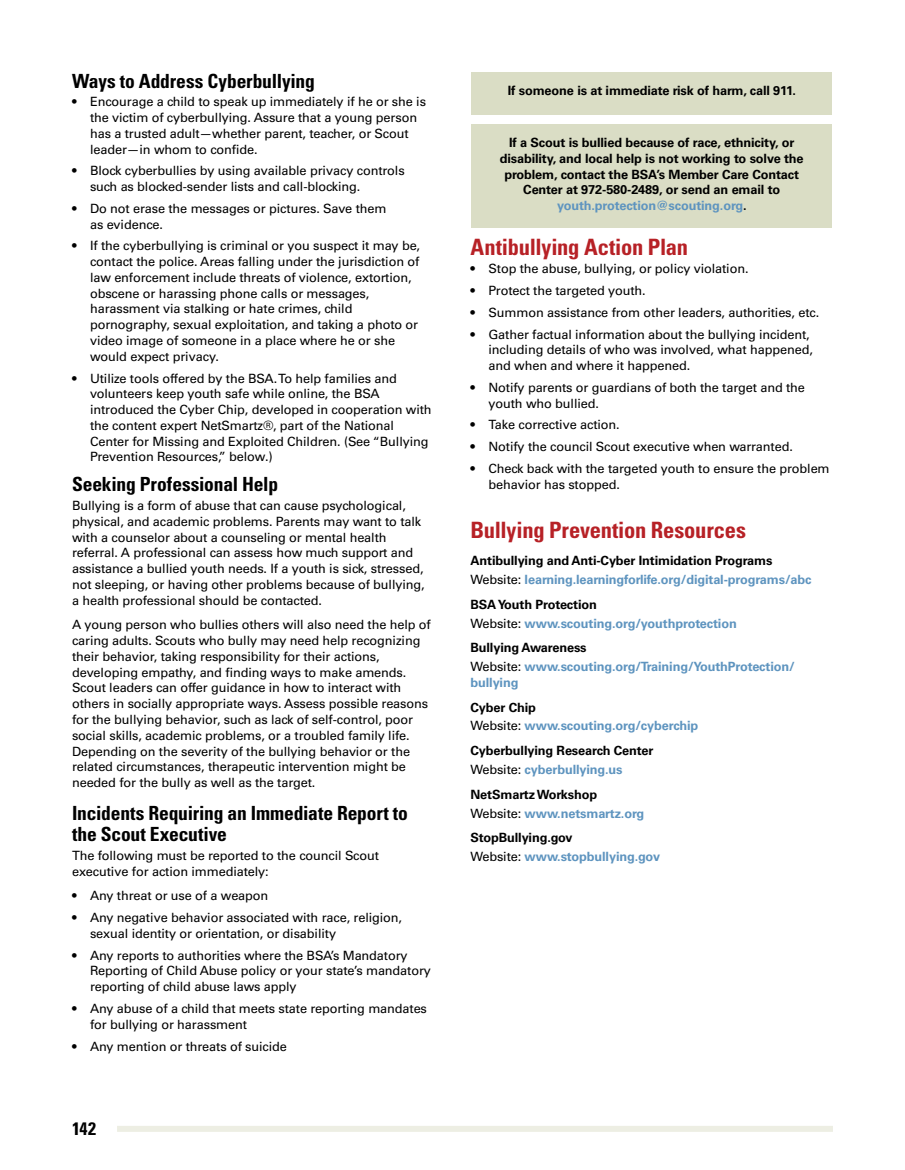
<style>
.page{position:relative;width:905px;height:1170px;background:#fff}
.page>*{position:absolute;margin:0;border:0;box-sizing:border-box;transform-origin:0 0}
.t1{font:700 condensed 22.5px "Univers";letter-spacing:-.01em;color:#b72126}
.t2{font:700 condensed 19.5px/21px "Univers";letter-spacing:-.01em;color:#000}
.t3{font:700 condensed 18px "Univers";color:#000}
.t4{font:12.75px/15.8px "Univers";letter-spacing:-.01em;color:#000}
.t5{font:700 12.75px/15.8px "Univers";letter-spacing:-.01em;color:#000}
.t6{font:700 12.75px/18.8px "Univers";letter-spacing:-.01em;color:#5e94bf}
.s1{color:#5e94bf}
.s2{color:#000}
.s3{font-weight:400;color:#000}
.s4{font-weight:400}
</style>
<div class="page">
<div style="left:117px;top:1125px;width:715px;height:6px;background:#edeee3"></div>
<div style="left:471px;top:72px;width:361px;height:43px;background:#daddc5"></div>
<div style="left:471px;top:124px;width:361px;height:104px;background:#daddc5"></div>
<h2 class="t2" style="left:72px;top:70px;width:244px">Ways to Address Cyberbullying</h2>
<p class="t4" style="left:90px;top:94px;width:337px;text-indent:-18px">• Encourage a child to speak up immediately if he or she is the victim of cyberbullying. Assure that a young person has a trusted adult—whether parent, teacher, or Scout leader—in whom to confide.</p>
<p class="t4" style="left:90px;top:163px;width:316px;text-indent:-18px">• Block cyberbullies by using available privacy controls such as blocked-sender lists and call-blocking.</p>
<p class="t4" style="left:90px;top:200px;width:298px;text-indent:-18px">• Do not erase the messages or pictures. Save them as evidence.</p>
<p class="t4" style="left:90px;top:238px;width:331px;text-indent:-18px">• If the cyberbullying is criminal or you suspect it may be, contact the police. Areas falling under the jurisdiction of law enforcement include threats of violence, extortion, obscene or harassing phone calls or messages, harassment via stalking or hate crimes, child pornography, sexual exploitation, and taking a photo or video image of someone in a place where he or she would expect privacy.</p>
<p class="t4" style="left:90px;top:370px;width:343px;text-indent:-18px">• Utilize tools offered by the BSA. To help families and volunteers keep youth safe while online, the BSA introduced the Cyber Chip, developed in cooperation with the content expert NetSmartz®, part of the National Center for Missing and Exploited Children. (See “Bullying Prevention Resources,” below.)</p>
<h2 class="t2" style="left:72px;top:473px;width:207px">Seeking Professional Help</h2>
<p class="t4" style="left:72px;top:497px;width:354px">Bullying is a form of abuse that can cause psychological, physical, and academic problems. Parents may want to talk with a counselor about a counseling or mental health referral. A professional can assess how much support and assistance a bullied youth needs. If a youth is sick, stressed, not sleeping, or having other problems because of bullying, a health professional should be contacted.</p>
<p class="t4" style="left:72px;top:617px;width:360px">A young person who bullies others will also need the help of caring adults. Scouts who bully may need help recognizing their behavior, taking responsibility for their actions, developing empathy, and finding ways to make amends.<br>Scout leaders can offer guidance in how to interact with others in socially appropriate ways. Assess possible reasons for the bullying behavior, such as lack of self-control, poor social skills, academic problems, or a troubled family life.<br>Depending on the severity of the bullying behavior or the related circumstances, therapeutic intervention might be needed for the bully as well as the target.</p>
<h2 class="t2" style="left:72px;top:802px;width:337px">Incidents Requiring an Immediate Report to the Scout Executive</h2>
<p class="t4" style="left:72px;top:847px;width:308px">The following must be reported to the council Scout executive for action immediately:</p>
<p class="t4" style="left:72px;top:887px;width:198px">• Any threat or use of a weapon</p>
<p class="t4" style="left:90px;top:909px;width:313px;text-indent:-18px">• Any negative behavior associated with race, religion, sexual identity or orientation, or disability</p>
<p class="t4" style="left:90px;top:947px;width:342px;text-indent:-18px">• Any reports to authorities where the BSA’s Mandatory<br>Reporting of Child Abuse policy or your state’s mandatory reporting of child abuse laws apply</p>
<p class="t4" style="left:90px;top:1000px;width:338px;text-indent:-18px">• Any abuse of a child that meets state reporting mandates for bullying or harassment</p>
<p class="t4" style="left:72px;top:1037px;width:216px">• Any mention or threats of suicide</p>
<h3 class="t3" style="left:72px;top:1117px;width:26px">142</h3>
<p class="t5" style="left:508px;top:83px;width:289px">If someone is at immediate risk of harm, call 911.</p>
<p class="t5" style="left:499px;top:135px;width:305px;text-align:center">If a Scout is bullied because of race, ethnicity, or disability, and local help is not working to solve the problem, contact the BSA’s Member Care Contact Center at 972-580-2489, or send an email to <span class="s1">youth.protection@scouting.org</span>.</p>
<h1 class="t1" style="left:470px;top:233px;width:219px">Antibullying Action Plan</h1>
<p class="t4" style="left:470px;top:261px;width:279px">• Stop the abuse, bullying, or policy violation.</p>
<p class="t4" style="left:470px;top:283px;width:177px">• Protect the targeted youth.</p>
<p class="t4" style="left:470px;top:304px;width:350px">• Summon assistance from other leaders, authorities, etc.</p>
<p class="t4" style="left:488px;top:326px;width:326px;text-indent:-18px">• Gather factual information about the bullying incident, including details of who was involved, what happened, and when and where it happened.</p>
<p class="t4" style="left:488px;top:379px;width:318px;text-indent:-18px">• Notify parents or guardians of both the target and the youth who bullied.</p>
<p class="t4" style="left:470px;top:417px;width:151px">• Take corrective action.</p>
<p class="t4" style="left:470px;top:439px;width:324px">• Notify the council Scout executive when warranted.</p>
<p class="t4" style="left:488px;top:460px;width:342px;text-indent:-18px">• Check back with the targeted youth to ensure the problem behavior has stopped.</p>
<h1 class="t1" style="left:470px;top:515px;width:277px">Bullying Prevention Resources</h1>
<p class="t6" style="left:470px;top:551px;width:342px"><span class="s2">Antibullying and Anti-Cyber Intimidation Programs<br></span><span class="s3">Website:</span> learning.learningforlife.org/digital-programs/abc</p>
<p class="t6" style="left:470px;top:595px;width:268px"><span class="s2">BSA Youth Protection<br></span><span class="s3">Website:</span> www.scouting.org/youthprotection</p>
<p class="t6" style="left:470px;top:638px;width:326px"><span class="s2">Bullying Awareness<br></span><span class="s3">Website:</span> www.scouting.org/Training/YouthProtection/</p>
<p class="t6" style="left:470px;top:673px;width:49px">bullying</p>
<p class="t6" style="left:470px;top:697px;width:229px"><span class="s2">Cyber Chip<br></span><span class="s3">Website:</span> www.scouting.org/cyberchip</p>
<p class="t5" style="left:470px;top:741px;width:184px;line-height:18.8px">Cyberbullying Research Center<br><span class="s4">Website:</span> <span class="s1">cyberbullying.us</span></p>
<p class="t5" style="left:470px;top:784px;width:175px;line-height:18.8px">NetSmartz Workshop<br><span class="s4">Website:</span> <span class="s1">www.netsmartz.org</span></p>
<p class="t6" style="left:470px;top:828px;width:191px"><span class="s2">StopBullying.gov<br></span><span class="s3">Website:</span> www.stopbullying.gov</p>
</div>
